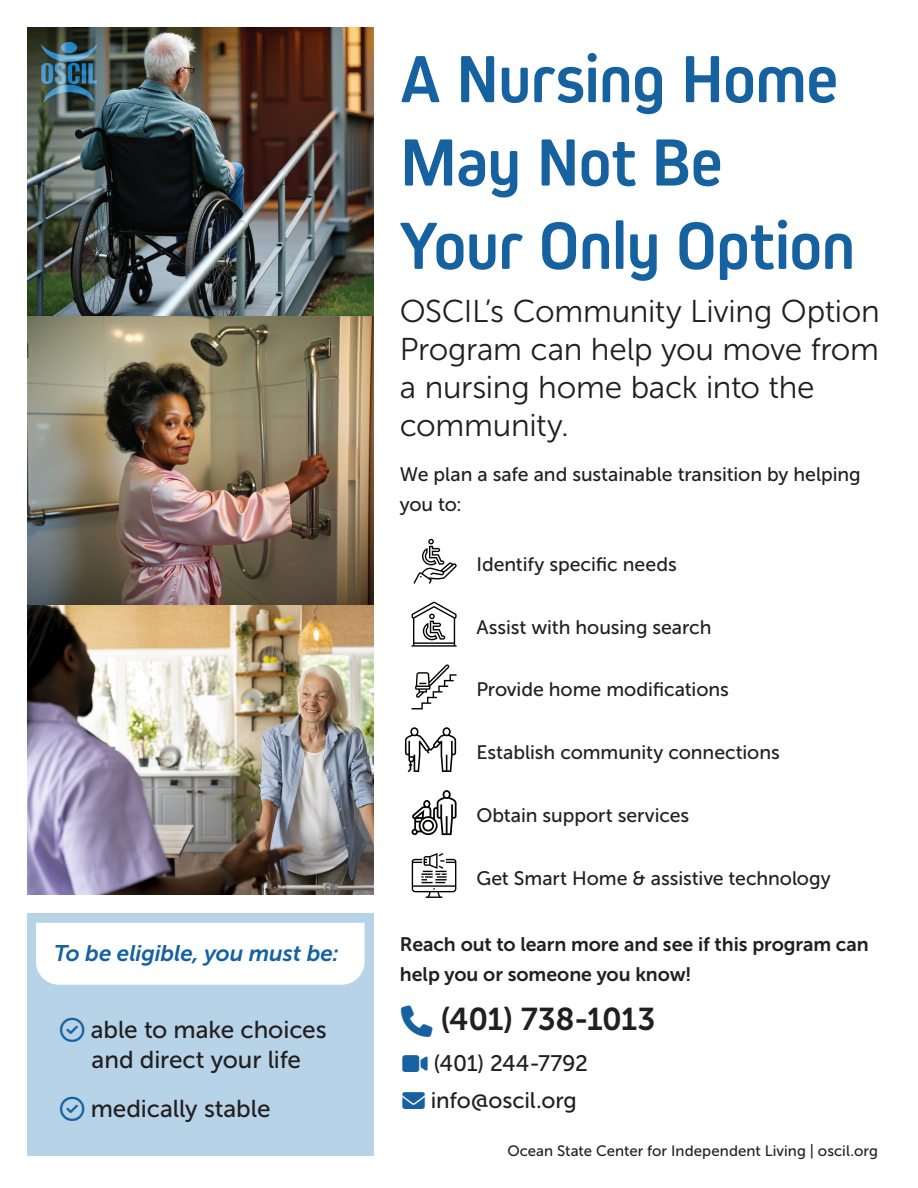
<style>
.page{position:relative;width:918px;height:1188px;background:#fff}
.page>*{position:absolute;margin:0;border:0;box-sizing:border-box;transform-origin:0 0}
.t1{font:700 69.45px/83.4px "Kiro";letter-spacing:-.015em;color:#1662a1}
.t2{font:31.5px/37.8px "Museo Sans 300";letter-spacing:-.01em;color:#231f20}
.t3{font:31.5px "Museo Sans 700";letter-spacing:-.015em;color:#231f20}
.t4{font:24.3px/30px "Museo Sans 500";letter-spacing:-.005em;color:#231f20}
.t5{font:22.5px/37.5px "Museo Sans 500";letter-spacing:-.01em;color:#231f20}
.t6{font:italic 22.5px "Museo Sans 700";letter-spacing:-.005em;color:#1662a1}
.t7{font:19.5px/30px "Museo Sans 500";letter-spacing:-.005em;color:#231f20}
.t8{font:19.5px/30px "Museo Sans 700";letter-spacing:-.005em;color:#231f20}
.t9{font:15px "Museo Sans 500";letter-spacing:.005em;color:#231f20}
</style>
<div class="page">
<div style="left:27px;top:914px;width:347px;height:242px;background:#b6d3e8"></div>
<div style="left:36px;top:923px;width:329px;height:62px;background:#fff"></div>
<img style="left:27px;top:27px;width:347px;height:867px">
<svg style="left:41px;top:42px;width:56px;height:61px;background:#406777"></svg>
<svg style="left:413px;top:539px;width:44px;height:45px"></svg>
<svg style="left:412px;top:602px;width:45px;height:45px"></svg>
<svg style="left:412px;top:664px;width:45px;height:45px"></svg>
<svg style="left:405px;top:727px;width:51px;height:45px"></svg>
<svg style="left:412px;top:790px;width:45px;height:45px"></svg>
<svg style="left:412px;top:853px;width:44px;height:45px"></svg>
<h2 class="t6" style="left:54px;top:940px;width:286px">To be eligible, you must be:</h2>
<p class="t4" style="left:91px;top:1015px;width:237px">able to make choices and direct your life</p>
<p class="t4" style="left:91px;top:1094px;width:181px">medically stable</p>
<h1 class="t1" style="left:400px;top:37px;width:457px">A Nursing Home<br>May Not Be<br>Your Only Option</h1>
<p class="t2" style="left:400px;top:293px;width:481px">OSCIL’s Community Living Option<br>Program can help you move from a nursing home back into the community.</p>
<p class="t7" style="left:400px;top:459px;width:462px">We plan a safe and sustainable transition by helping you to:</p>
<p class="t7" style="left:476px;top:549px;width:202px">Identify specific needs</p>
<p class="t7" style="left:476px;top:612px;width:237px">Assist with housing search</p>
<p class="t7" style="left:476px;top:675px;width:254px">Provide home modifications</p>
<p class="t7" style="left:476px;top:738px;width:305px">Establish community connections</p>
<p class="t7" style="left:476px;top:801px;width:214px">Obtain support services</p>
<p class="t7" style="left:476px;top:864px;width:356px">Get Smart Home &amp; assistive technology</p>
<p class="t8" style="left:400px;top:929px;width:470px">Reach out to learn more and see if this program can help you or someone you know!</p>
<p class="t3" style="left:441px;top:1002px;width:217px">(401) 738-1013</p>
<p class="t5" style="left:431px;top:1045px;width:159px">(401) 244-7792 info@oscil.org</p>
<p class="t9" style="left:507px;top:1143px;width:372px">Ocean State Center for Independent Living | oscil.org</p>
</div>
